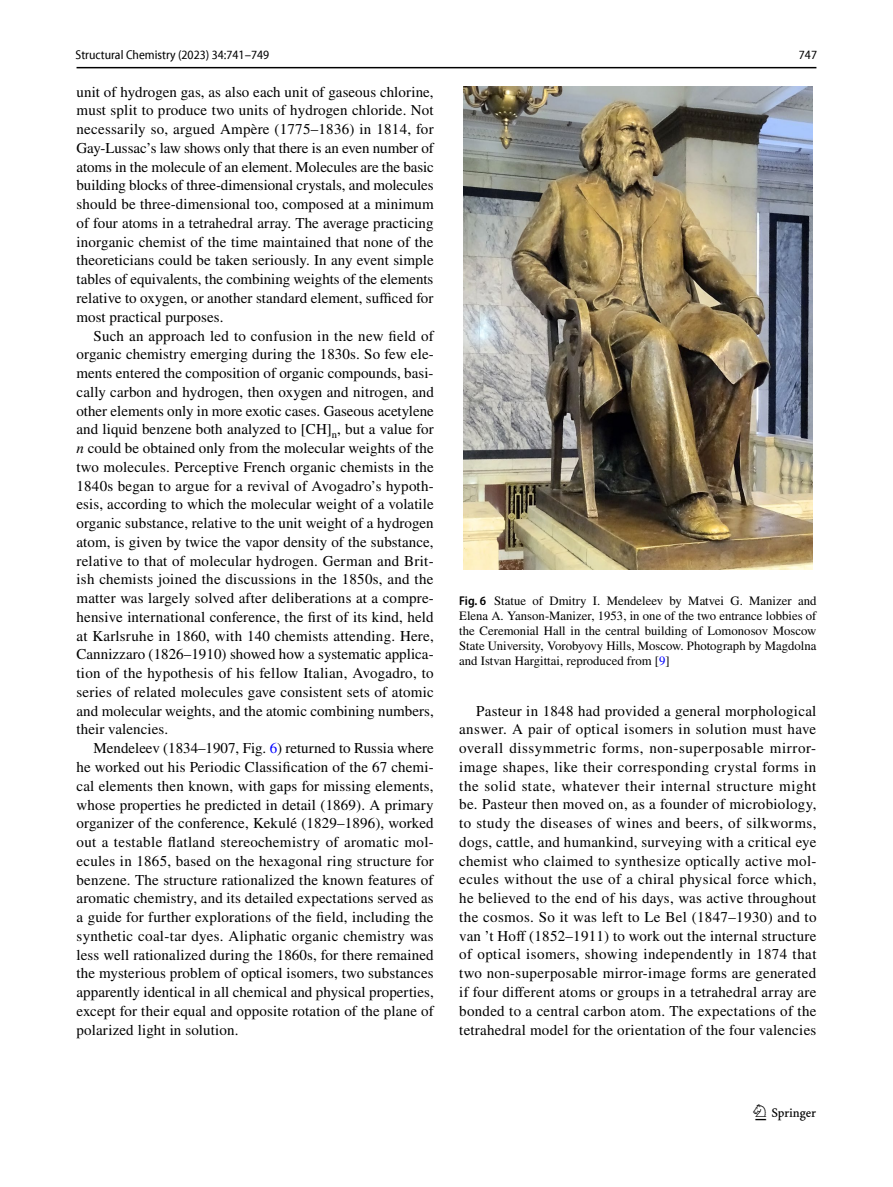
<style>
.page{position:relative;width:893px;height:1187px;background:#fff}
.page>*{position:absolute;margin:0;border:0;box-sizing:border-box;transform-origin:0 0}
.t1{font:22.5px "Springnew Regular 3";color:#000}
.t2{font:15px/18.8px "STIX";letter-spacing:.005em;color:#000;text-align:justify}
.t3{font:12.75px/15px "STIX";color:#000;text-align:justify}
.t4{font:semi-condensed 12.75px "Myriad Pro Unic";color:#000}
.s1{font-style:italic}
.s2{color:#00f}
.s3{font-family:"Myriad Pro";font-weight:600;font-stretch:semi-condensed}
</style>
<div class="page">
<hr style="left:77px;top:67px;width:739px;height:1px;background:#000">
<div style="left:459px;top:87px;width:357px;height:482px;background:linear-gradient(to bottom,#fff,#fff)"></div>
<img style="left:463px;top:87px;width:349px;height:482px">
<p class="t4" style="left:76px;top:50px;width:195px">Structural Chemistry (2023) 34:741–749</p>
<p class="t4" style="left:799px;top:50px;width:20px">747</p>
<p class="t2" style="left:77px;top:83px;width:359px">unit of hydrogen gas, as also each unit of gaseous chlorine, must split to produce two units of hydrogen chloride. Not necessarily so, argued Ampère (1775–1836) in 1814, for Gay-Lussac’s law shows only that there is an even number of atoms in the molecule of an element. Molecules are the basic building blocks of three-dimensional crystals, and molecules should be three-dimensional too, composed at a minimum of four atoms in a tetrahedral array. The average practicing inorganic chemist of the time maintained that none of the theoreticians could be taken seriously. In any event simple tables of equivalents, the combining weights of the elements relative to oxygen, or another standard element, sufficed for most practical purposes.</p>
<p class="t2" style="left:77px;top:327px;width:359px;text-indent:17px">Such an approach led to confusion in the new field of organic chemistry emerging during the 1830s. So few ele&shy;ments entered the composition of organic compounds, basi&shy;cally carbon and hydrogen, then oxygen and nitrogen, and other elements only in more exotic cases. Gaseous acetylene and liquid benzene both analyzed to [CH]<sub>n</sub>, but a value for <span class="s1">n</span> could be obtained only from the molecular weights of the two molecules. Perceptive French organic chemists in the 1840s began to argue for a revival of Avogadro’s hypoth&shy;esis, according to which the molecular weight of a volatile organic substance, relative to the unit weight of a hydrogen atom, is given by twice the vapor density of the substance, relative to that of molecular hydrogen. German and Brit&shy;ish chemists joined the discussions in the 1850s, and the matter was largely solved after deliberations at a compre&shy;hensive international conference, the first of its kind, held at Karlsruhe in 1860, with 140 chemists attending. Here, Cannizzaro (1826–1910) showed how a systematic applica&shy;tion of the hypothesis of his fellow Italian, Avogadro, to series of related molecules gave consistent sets of atomic and molecular weights, and the atomic combining numbers, their valencies.</p>
<p class="t2" style="left:77px;top:739px;width:359px;text-indent:17px">Mendeleev (1834–1907, Fig. <span class="s2">6</span>) returned to Russia where he worked out his Periodic Classification of the 67 chemi&shy;cal elements then known, with gaps for missing elements, whose properties he predicted in detail (1869). A primary organizer of the conference, Kekulé (1829–1896), worked out a testable flatland stereochemistry of aromatic mol&shy;ecules in 1865, based on the hexagonal ring structure for benzene. The structure rationalized the known features of aromatic chemistry, and its detailed expectations served as a guide for further explorations of the field, including the synthetic coal-tar dyes. Aliphatic organic chemistry was less well rationalized during the 1860s, for there remained the mysterious problem of optical isomers, two substances apparently identical in all chemical and physical properties, except for their equal and opposite rotation of the plane of polarized light in solution.</p>
<p class="t3" style="left:459px;top:594px;width:359px"><span class="s3">Fig. 6</span> Statue of Dmitry I. Mendeleev by Matvei G. Manizer and Elena A. Yanson-Manizer, 1953, in one of the two entrance lobbies of the Ceremonial Hall in the central building of Lomonosov Moscow State University, Vorobyovy Hills, Moscow. Photograph by Magdolna and Istvan Hargittai, reproduced from [<span class="s2">9</span>]</p>
<p class="t2" style="left:459px;top:702px;width:359px;text-indent:17px">Pasteur in 1848 had provided a general morphological answer. A pair of optical isomers in solution must have overall dissymmetric forms, non-superposable mirror&shy;image shapes, like their corresponding crystal forms in the solid state, whatever their internal structure might be. Pasteur then moved on, as a founder of microbiology, to study the diseases of wines and beers, of silkworms, dogs, cattle, and humankind, surveying with a critical eye chemist who claimed to synthesize optically active mol&shy;ecules without the use of a chiral physical force which, he believed to the end of his days, was active throughout the cosmos. So it was left to Le Bel (1847–1930) and to van ’t Hoff (1852–1911) to work out the internal structure of optical isomers, showing independently in 1874 that two non-superposable mirror-image forms are generated if four different atoms or groups in a tetrahedral array are bonded to a central carbon atom. The expectations of the tetrahedral model for the orientation of the four valencies</p>
<h1 class="t1" style="left:755px;top:1104px;width:62px">1 3</h1>
</div>
